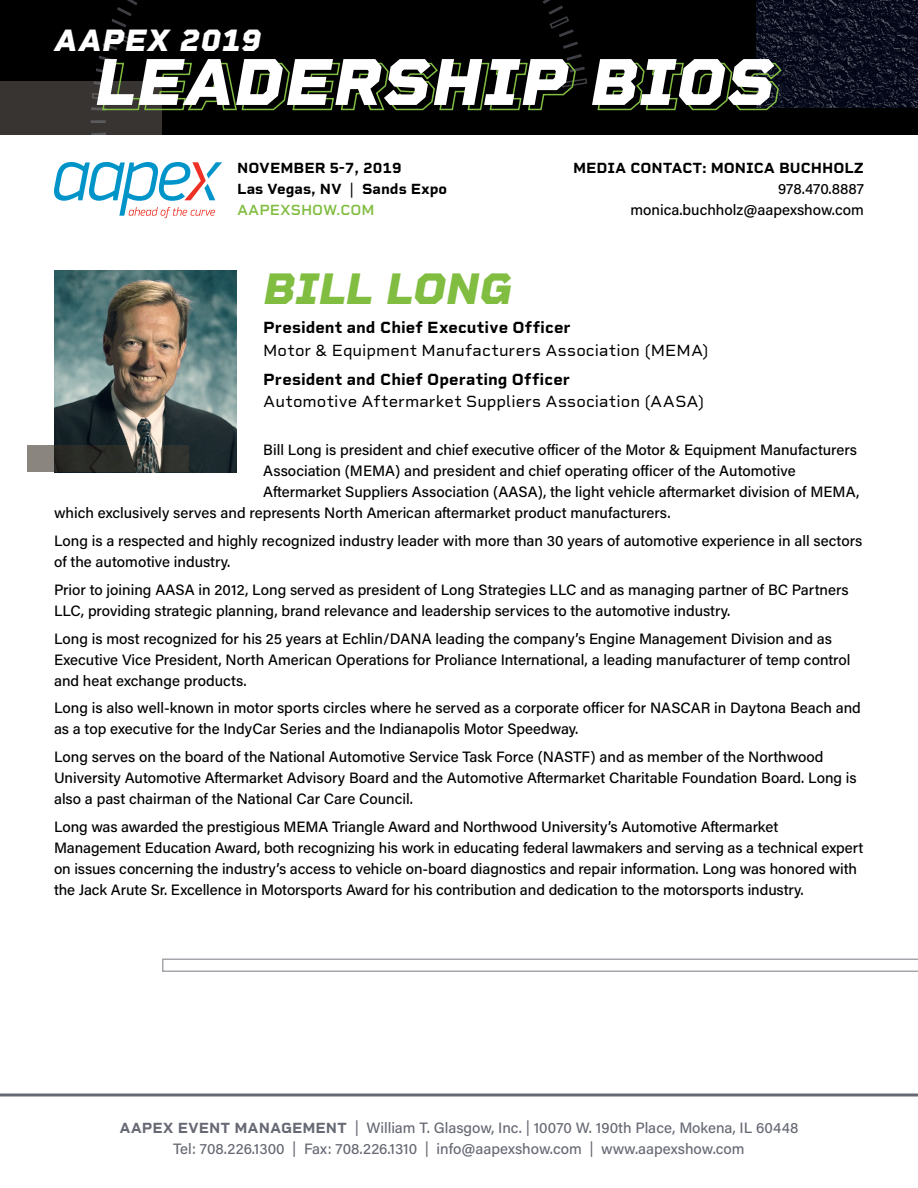
<style>
.page{position:relative;width:918px;height:1188px;background:#fff}
.page>*{position:absolute;margin:0;border:0;box-sizing:border-box;transform-origin:0 0}
.t1{font:italic 800 67.5px "Rigid Square";letter-spacing:.015em;color:#fff}
.t2{font:italic 800 45px "Rigid Square";letter-spacing:-.01em;color:#81bd41}
.t3{font:italic 800 31.5px "Rigid Square";letter-spacing:.01em;color:#fff}
.t4{font:16.5px "Rigid Square";letter-spacing:.005em;color:#000}
.t5{font:700 16.5px "Rigid Square";letter-spacing:.005em;color:#000}
.t6{font:500 15px/21px "Acumin Pro";color:#000}
.t7{font:500 15px/21px "Acumin Pro";color:#676a74;text-align:center}
.t8{font:700 15px/21px "Rigid Square";color:#000}
.s1{font-weight:400}
.s2{font-weight:600;color:#81bd41}
.s3{font-family:"Rigid Square";font-weight:700}
</style>
<div class="page">
<div style="left:0;top:0;width:918px;height:135px;background:#000"></div>
<hr style="left:0;top:1094px;width:918px;height:2px;background:#676a74">
<div style="left:0;top:81px;width:162px;height:54px;background:#373432"></div>
<img style="left:756px;top:0;width:162px;height:108px">
<svg style="left:54px;top:162px;width:168px;height:56px"></svg>
<img style="left:54px;top:270px;width:182px;height:202px">
<svg style="left:27px;top:446px;width:162px;height:26px;background:#464641"></svg>
<svg style="left:91px;top:0;width:497px;height:111px"></svg>
<svg style="left:597px;top:61px;width:186px;height:50px"></svg>
<svg style="left:162px;top:958px;width:756px;height:14px"></svg>
<h3 class="t3" style="left:54px;top:21px;width:209px">AAPEX 2019</h3>
<h1 class="t1" style="left:94px;top:41px;width:681px">LEADERSHIP BIOS</h1>
<p class="t8" style="left:237px;top:158px;width:212px">NOVEMBER 5-7, 2019<br>Las Vegas, NV <span class="s1">|</span> Sands Expo<br><span class="s2">AAPEXSHOW.COM</span></p>
<p class="t8" style="left:573px;top:158px;width:292px">MEDIA CONTACT: MONICA BUCHHOLZ</p>
<p class="t6" style="left:631px;top:178px;width:235px;text-align:right">978.470.8887 monica.buchholz@aapexshow.com</p>
<h2 class="t2" style="left:263px;top:261px;width:251px">BILL LONG</h2>
<p class="t5" style="left:263px;top:318px;width:309px">President and Chief Executive Officer</p>
<p class="t4" style="left:263px;top:340px;width:447px">Motor &amp; Equipment Manufacturers Association (MEMA)</p>
<p class="t5" style="left:263px;top:369px;width:308px">President and Chief Operating Officer</p>
<p class="t4" style="left:263px;top:392px;width:443px">Automotive Aftermarket Suppliers Association (AASA)</p>
<p class="t6" style="left:263px;top:439px;width:595px">Bill Long is president and chief executive officer of the Motor &amp; Equipment Manufacturers</p>
<p class="t6" style="left:263px;top:460px;width:534px">Association (MEMA) and president and chief operating officer of the Automotive</p>
<p class="t6" style="left:263px;top:481px;width:598px">Aftermarket Suppliers Association (AASA), the light vehicle aftermarket division of MEMA,</p>
<p class="t6" style="left:54px;top:502px;width:618px">which exclusively serves and represents North American aftermarket product manufacturers.</p>
<p class="t6" style="left:54px;top:530px;width:810px">Long is a respected and highly recognized industry leader with more than 30 years of automotive experience in all sectors of the automotive industry.</p>
<p class="t6" style="left:54px;top:579px;width:796px">Prior to joining AASA in 2012, Long served as president of Long Strategies LLC and as managing partner of BC Partners<br>LLC, providing strategic planning, brand relevance and leadership services to the automotive industry.</p>
<p class="t6" style="left:54px;top:627px;width:798px">Long is most recognized for his 25 years at Echlin/DANA leading the company’s Engine Management Division and as<br>Executive Vice President, North American Operations for Proliance International, a leading manufacturer of temp control and heat exchange products.</p>
<p class="t6" style="left:54px;top:697px;width:808px">Long is also well-known in motor sports circles where he served as a corporate officer for NASCAR in Daytona Beach and as a top executive for the IndyCar Series and the Indianapolis Motor Speedway.</p>
<p class="t6" style="left:54px;top:746px;width:804px">Long serves on the board of the National Automotive Service Task Force (NASTF) and as member of the Northwood<br>University Automotive Aftermarket Advisory Board and the Automotive Aftermarket Charitable Foundation Board. Long is also a past chairman of the National Car Care Council.</p>
<p class="t6" style="left:54px;top:816px;width:811px">Long was awarded the prestigious MEMA Triangle Award and Northwood University’s Automotive Aftermarket Management Education Award, both recognizing his work in educating federal lawmakers and serving as a technical expert on issues concerning the industry’s access to vehicle on-board diagnostics and repair information. Long was honored with the Jack Arute Sr. Excellence in Motorsports Award for his contribution and dedication to the motorsports industry.</p>
<p class="t7" style="left:119px;top:1117px;width:681px"><span class="s3">AAPEX EVENT MANAGEMENT</span> <span class="s1">|</span> William T. Glasgow, Inc. <span class="s1">|</span> 10070 W. 190th Place, Mokena, IL 60448<br>Tel: 708.226.1300 <span class="s1">|</span> Fax: 708.226.1310 <span class="s1">|</span> info@aapexshow.com <span class="s1">|</span> www.aapexshow.com</p>
</div>
